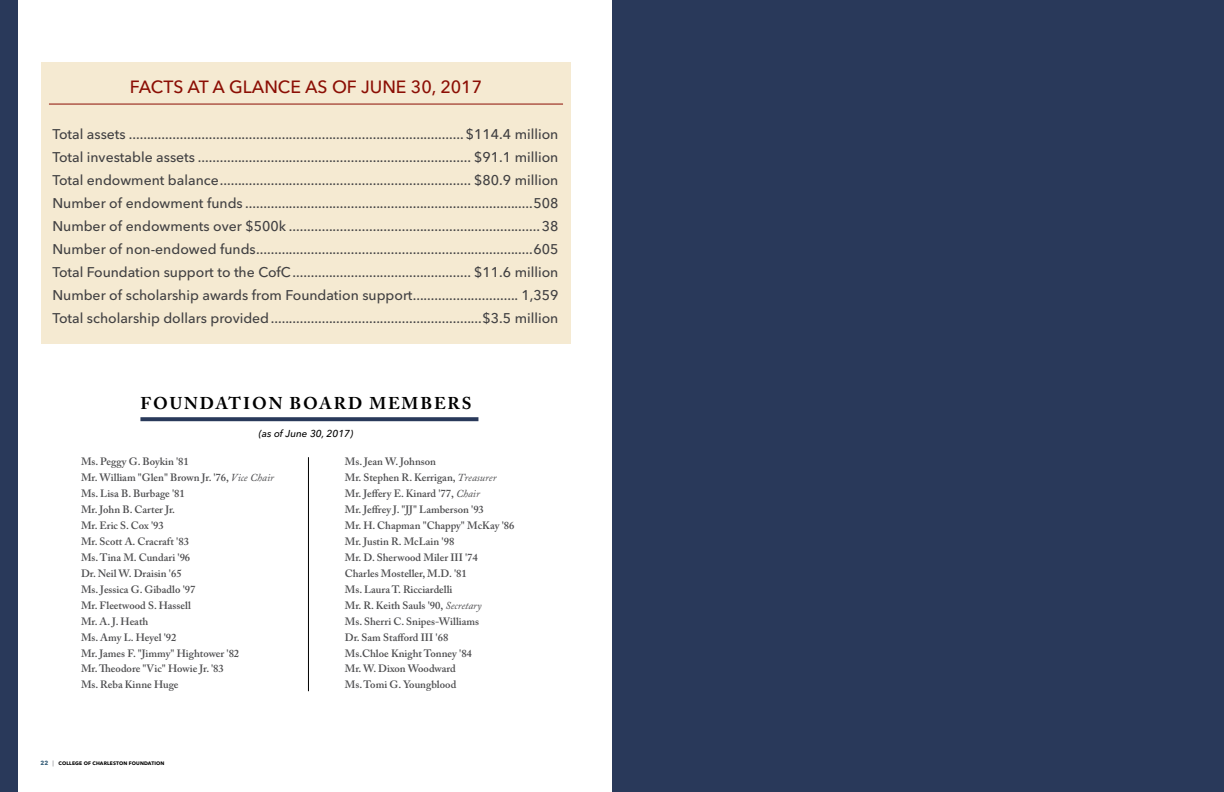
<style>
.page{position:relative;width:1224px;height:792px;background:#fff}
.page>*{position:absolute;margin:0;border:0;box-sizing:border-box;transform-origin:0 0}
.t1{font:500 17.6px "Avenir Next LT Pro";color:#8b0e04}
.t2{font:700 17px "Adobe Caslon Pro";letter-spacing:.115em;color:#000}
.t3{font:500 14px/23px "Avenir Next LT Pro";color:#414042;text-align:justify}
.t4{font:600 10.6px "Adobe Caslon Pro";color:#4d4d4f}
.t5{font:italic 500 10px "Avenir Next LT Pro";color:#000}
.t6{font:700 5px "Avenir Next LT Pro";letter-spacing:.025em;color:#000}
.s1{font-weight:400;font-style:italic}
.s2{font-size:6px;color:#355d77}
.s3{font-size:6px;color:#a7a9ac}
</style>
<div class="page">
<div style="left:0;top:0;width:18px;height:792px;background:#29395a"></div>
<div style="left:41px;top:62px;width:530px;height:282px;background:#f5ead2"></div>
<hr style="left:49px;top:104px;width:514px;height:1px;background:#8b0e04">
<svg style="left:140px;top:417px;width:338px;height:4px"></svg>
<hr style="left:308px;top:457px;width:1px;height:234px;background:#000">
<div style="left:612px;top:0;width:612px;height:792px;background:#29395a"></div>
<p class="t1" style="left:130px;top:76px;width:354px">FACTS AT A GLANCE AS OF JUNE 30, 2017</p>
<p class="t3" style="left:52px;top:122px;width:508px">Total assets ............................................................................................ $114.4 million Total investable assets ........................................................................... $91.1 million Total endowment balance..................................................................... $80.9 million Number of endowment funds ...............................................................................508<br>Number of endowments over $500k .....................................................................38<br>Number of non-endowed funds............................................................................605<br>Total Foundation support to the CofC................................................. $11.6 million Number of scholarship awards from Foundation support............................. 1,359<br>Total scholarship dollars provided..........................................................$3.5 million</p>
<p class="t2" style="left:140px;top:393px;width:333px">FOUNDATION BOARD MEMBERS</p>
<p class="t5" style="left:259px;top:428px;width:96px">(as of June 30, 2017)</p>
<p class="t4" style="left:81px;top:455px;width:109px">Ms. Peggy G. Boykin '81</p>
<p class="t4" style="left:345px;top:455px;width:93px">Ms. Jean W. Johnson</p>
<p class="t4" style="left:81px;top:471px;width:194px">Mr. William "Glen" Brown Jr. '76, <span class="s1">Vice Chair</span></p>
<p class="t4" style="left:345px;top:471px;width:153px">Mr. Stephen R. Kerrigan, <span class="s1">Treasurer</span></p>
<p class="t4" style="left:81px;top:487px;width:105px">Ms. Lisa B. Burbage '81</p>
<p class="t4" style="left:345px;top:487px;width:136px">Mr. Jeffery E. Kinard '77, <span class="s1">Chair</span></p>
<p class="t4" style="left:81px;top:503px;width:96px">Mr. John B. Carter Jr.</p>
<p class="t4" style="left:345px;top:503px;width:141px">Mr. Jeffrey J. "JJ" Lamberson '93</p>
<p class="t4" style="left:81px;top:519px;width:84px">Mr. Eric S. Cox '93</p>
<p class="t4" style="left:345px;top:519px;width:171px">Mr. H. Chapman "Chappy" McKay '86</p>
<p class="t4" style="left:81px;top:535px;width:110px">Mr. Scott A. Cracraft '83</p>
<p class="t4" style="left:345px;top:535px;width:111px">Mr. Justin R. McLain '98</p>
<p class="t4" style="left:81px;top:551px;width:111px">Ms. Tina M. Cundari '96</p>
<p class="t4" style="left:345px;top:551px;width:135px">Mr. D. Sherwood Miler III '74</p>
<p class="t4" style="left:81px;top:567px;width:102px">Dr. Neil W. Draisin '65</p>
<p class="t4" style="left:345px;top:567px;width:124px">Charles Mosteller, M.D. '81</p>
<p class="t4" style="left:81px;top:583px;width:116px">Ms. Jessica G. Gibadlo '97</p>
<p class="t4" style="left:345px;top:583px;width:109px">Ms. Laura T. Ricciardelli</p>
<p class="t4" style="left:81px;top:599px;width:111px">Mr. Fleetwood S. Hassell</p>
<p class="t4" style="left:345px;top:599px;width:138px">Mr. R. Keith Sauls '90, <span class="s1">Secretary</span></p>
<p class="t4" style="left:81px;top:615px;width:69px">Mr. A. J. Heath</p>
<p class="t4" style="left:345px;top:615px;width:136px">Ms. Sherri C. Snipes-Williams</p>
<p class="t4" style="left:81px;top:631px;width:97px">Ms. Amy L. Heyel '92</p>
<p class="t4" style="left:345px;top:631px;width:105px">Dr. Sam Stafford III '68</p>
<p class="t4" style="left:81px;top:647px;width:160px">Mr. James F. "Jimmy" Hightower '82</p>
<p class="t4" style="left:345px;top:647px;width:129px">Ms.Chloe Knight Tonney '84</p>
<p class="t4" style="left:81px;top:663px;width:144px">Mr. Theodore "Vic" Howie Jr. '83</p>
<p class="t4" style="left:345px;top:663px;width:113px">Mr. W. Dixon Woodward</p>
<p class="t4" style="left:81px;top:679px;width:99px">Ms. Reba Kinne Huge</p>
<p class="t4" style="left:345px;top:679px;width:113px">Ms. Tomi G. Youngblood</p>
<p class="t6" style="left:40px;top:760px;width:126px"><span class="s2">22</span> <span class="s3">|</span> COLLEGE OF CHARLESTON FOUNDATION</p>
</div>
